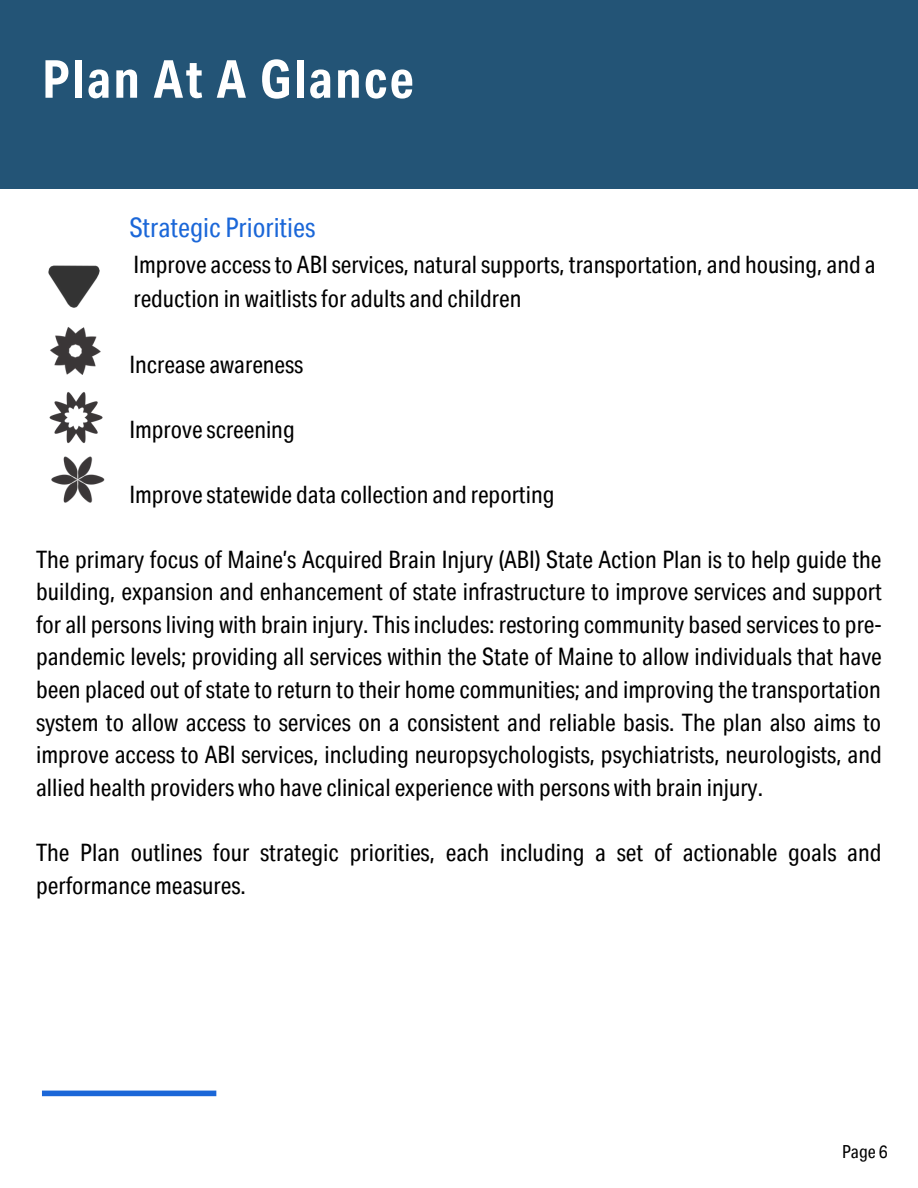
<style>
.page{position:relative;width:918px;height:1188px;background:#fff}
.page>*{position:absolute;margin:0;border:0;box-sizing:border-box;transform-origin:0 0}
.t1{font:700 52.5px "Aktiv Grotesk Cd";letter-spacing:.045em;color:#fff}
.t2{font:27px "Aktiv Grotesk Cd";color:#1b67d8}
.t3{font:24px/32.7px "Aktiv Grotesk Cd";color:#000;text-align:justify}
.t4{font:18px "Aktiv Grotesk Cd";color:#000}
</style>
<div class="page">
<div style="left:0;top:0;width:918px;height:189px;background:#235476"></div>
<div style="left:42px;top:1091px;width:174px;height:5px;background:#1b67d8"></div>
<img style="left:48px;top:265px;width:52px;height:43px">
<img style="left:50px;top:327px;width:51px;height:47px">
<img style="left:49px;top:392px;width:54px;height:51px">
<img style="left:51px;top:456px;width:54px;height:47px">
<p class="t1" style="left:42px;top:60px;width:373px">Plan At A Glance</p>
<p class="t2" style="left:129px;top:217px;width:187px">Strategic Priorities</p>
<p class="t3" style="left:133px;top:251px;width:744px">Improve access to ABI services, natural supports, transportation, and housing, and a</p>
<p class="t3" style="left:133px;top:286px;width:390px">reduction in waitlists for adults and children</p>
<p class="t3" style="left:129px;top:351px;width:175px">Increase awareness</p>
<p class="t3" style="left:129px;top:416px;width:167px">Improve screening</p>
<p class="t3" style="left:129px;top:482px;width:427px">Improve statewide data collection and reporting</p>
<p class="t3" style="left:36px;top:546px;width:847px">The primary focus of Maine’s Acquired Brain Injury (ABI) State Action Plan is to help guide the building, expansion and enhancement of state infrastructure to improve services and support for all persons living with brain injury. This includes: restoring community based services to pre&shy;pandemic levels; providing all services within the State of Maine to allow individuals that have been placed out of state to return to their home communities; and improving the transportation system to allow access to services on a consistent and reliable basis. The plan also aims to improve access to ABI services, including neuropsychologists, psychiatrists, neurologists, and allied health providers who have clinical experience with persons with brain injury.</p>
<p class="t3" style="left:36px;top:840px;width:847px">The Plan outlines four strategic priorities, each including a set of actionable goals and performance measures.</p>
<p class="t4" style="left:842px;top:1145px;width:47px">Page 6</p>
</div>
